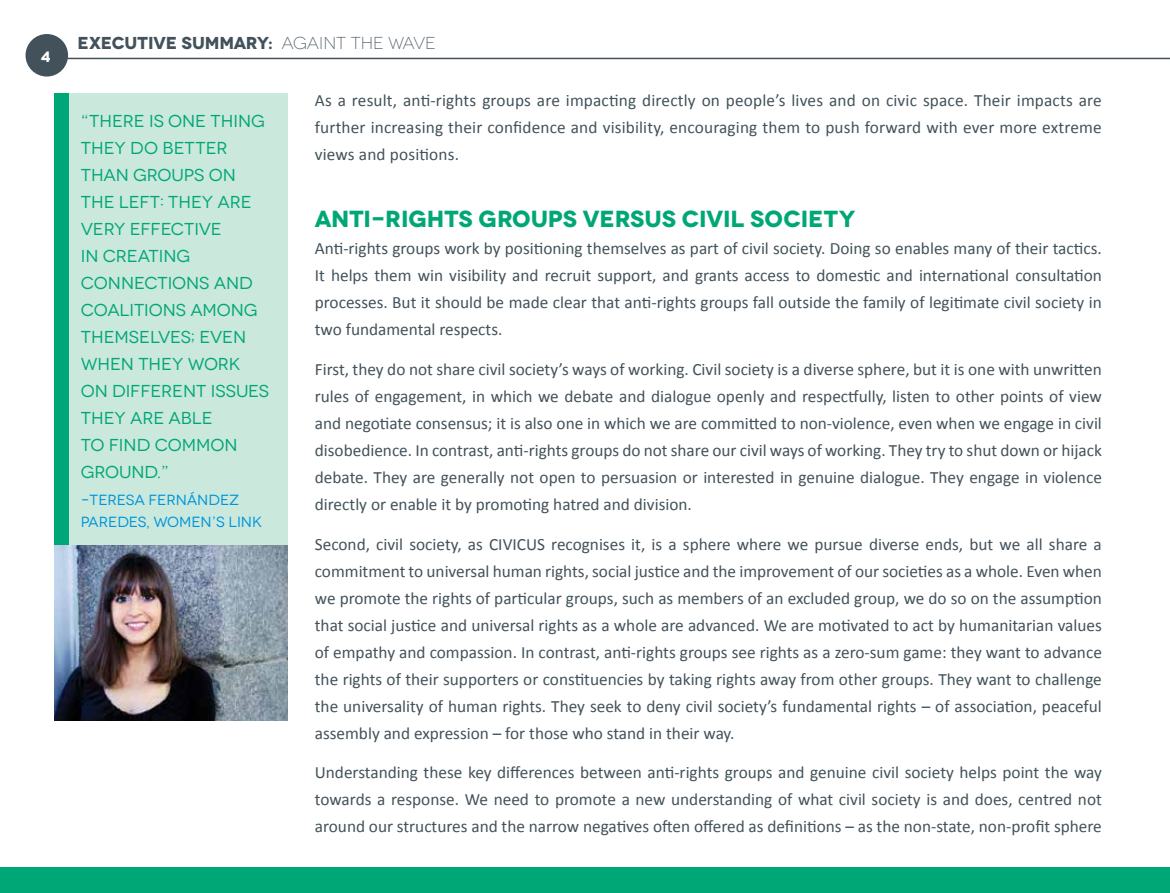
<style>
.page{position:relative;width:1170px;height:893px;background:#fff}
.page>*{position:absolute;margin:0;border:0;box-sizing:border-box;transform-origin:0 0}
.t1{font:700 23.25px "Novecentowide";color:#00a776}
.t2{font:17.25px/27px "Calibri";color:#43525a;text-align:justify}
.t3{font:17.25px/27px "Novecentowide";color:#00a776}
.t4{font:700 17.25px "Novecentowide";letter-spacing:-.01em;color:#43525a}
.t5{font:700 15px "Novecentowide";color:#fff}
.t6{font:14.7px/22.5px "Novecentowide";color:#0095da}
.s1{font-weight:300}
</style>
<div class="page">
<div style="left:0;top:867px;width:1169px;height:26px;background:#00a776"></div>
<hr style="left:54px;top:58px;width:1115px;height:1px;background:#43525a">
<div style="left:26px;top:34px;width:42px;height:43px;background:#43525a;border-radius:50%"></div>
<div style="left:54px;top:93px;width:234px;height:597px;background:#cbe8dd"></div>
<div style="left:54px;top:93px;width:14px;height:597px;background:#00a776"></div>
<img style="left:54px;top:545px;width:234px;height:175px">
<p class="t5" style="left:41px;top:47px;width:11px">4</p>
<p class="t4" style="left:78px;top:32px;width:359px">EXECUTIVE SUMMARY: <span class="s1">AGAINT THE WAVE</span></p>
<p class="t3" style="left:81px;top:107px;width:190px">“THERE IS ONE THI NG<br>THEY DO BETTER<br>THAN GROUPS ON<br>THE LEFT: THEY ARE<br>VERY EFFECTIVE<br>I N CREATI NG<br>CONNECTIONS AND<br>COALITIONS AMONG<br>THEMSELVES; EVEN<br>WHEN THEY WORK<br>ON DI FFERENT ISSUES<br>THEY ARE ABLE<br>TO FI ND COMMON<br>GROUND.”</p>
<p class="t6" style="left:81px;top:488px;width:183px">–TERESA FERNÁNDEZ<br>PAREDES, WOMEN’S LI NK</p>
<p class="t2" style="left:315px;top:87px;width:788px">As a result, anti-rights groups are impacting directly on people’s lives and on civic space. Their impacts are further increasing their confidence and visibility, encouraging them to push forward with ever more extreme views and positions.</p>
<h1 class="t1" style="left:315px;top:204px;width:542px">ANTI-RIGHTS GROUPS VERSUS CIVIL SOCIETY</h1>
<p class="t2" style="left:315px;top:235px;width:788px">Anti-rights groups work by positioning themselves as part of civil society. Doing so enables many of their tactics.<br>It helps them win visibility and recruit support, and grants access to domestic and international consultation processes. But it should be made clear that anti-rights groups fall outside the family of legitimate civil society in two fundamental respects.</p>
<p class="t2" style="left:315px;top:356px;width:788px">First, they do not share civil society’s ways of working. Civil society is a diverse sphere, but it is one with unwritten rules of engagement, in which we debate and dialogue openly and respectfully, listen to other points of view and negotiate consensus; it is also one in which we are committed to non-violence, even when we engage in civil disobedience. In contrast, anti-rights groups do not share our civil ways of working. They try to shut down or hijack debate. They are generally not open to persuasion or interested in genuine dialogue. They engage in violence directly or enable it by promoting hatred and division.</p>
<p class="t2" style="left:315px;top:530px;width:788px">Second, civil society, as CIVICUS recognises it, is a sphere where we pursue diverse ends, but we all share a commitment to universal human rights, social justice and the improvement of our societies as a whole. Even when we promote the rights of particular groups, such as members of an excluded group, we do so on the assumption that social justice and universal rights as a whole are advanced. We are motivated to act by humanitarian values of empathy and compassion. In contrast, anti-rights groups see rights as a zero-sum game: they want to advance the rights of their supporters or constituencies by taking rights away from other groups. They want to challenge the universality of human rights. They seek to deny civil society’s fundamental rights – of association, peaceful assembly and expression – for those who stand in their way.</p>
<p class="t2" style="left:315px;top:759px;width:788px">Understanding these key differences between anti-rights groups and genuine civil society helps point the way towards a response. We need to promote a new understanding of what civil society is and does, centred not around our structures and the narrow negatives often offered as definitions – as the non-state, non-profit sphere</p>
</div>
